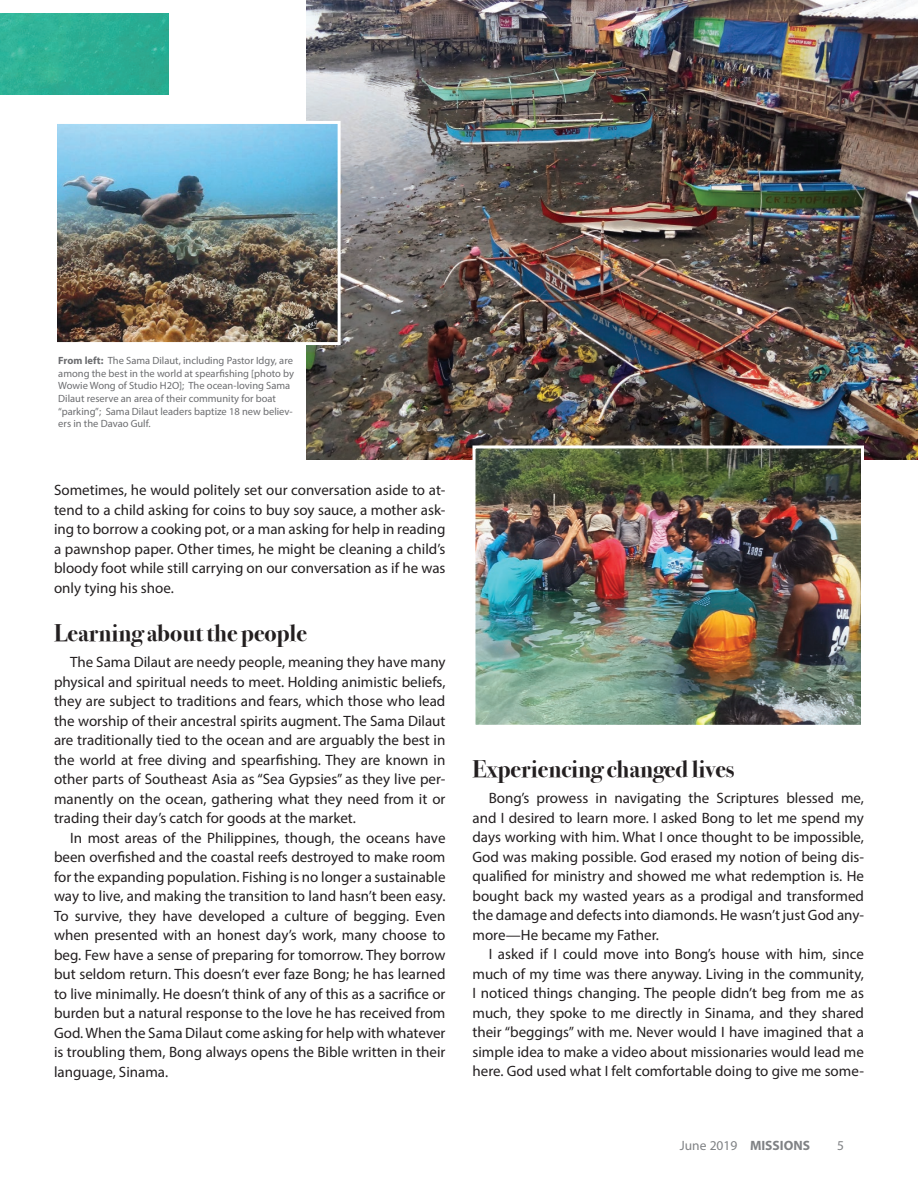
<style>
.page{position:relative;width:918px;height:1188px;background:#fff}
.page>*{position:absolute;margin:0;border:0;box-sizing:border-box;transform-origin:0 0}
.Minnella_bheds{font:700 24px "Bodoni Svty Two ITCTT";color:#231f20}
.Body_Text{font:15px/19.5px "Myriad Pro";color:#231f20;text-align:justify}
.PAGE____right_pg{font:13.5px "Myriad Pro";color:#808285}
.t1{font:10.5px/12.6px "Myriad Pro";color:#6c6d70}
.s1{font-weight:700}
</style>
<div class="page">
<img style="left:307px;top:0;width:611px;height:459px">
<img style="left:476px;top:450px;width:384px;height:274px">
<div style="left:472px;top:446px;width:392px;height:282px;border:3px solid #fff"></div>
<img style="left:0;top:14px;width:168px;height:80px">
<img style="left:58px;top:125px;width:279px;height:216px">
<div style="left:54px;top:121px;width:287px;height:224px;border:3px solid #fff"></div>
<p class="t1" style="left:58px;top:354px;width:237px"><span class="s1">From left:</span> The Sama Dilaut, including Pastor Idgy, are among the best in the world at spearfishing [photo by Wowie Wong of Studio H2O]; The ocean-loving Sama Dilaut reserve an area of their community for boat “parking”; Sama Dilaut leaders baptize 18 new believ&shy;ers in the Davao Gulf.</p>
<p class="Body_Text" style="left:54px;top:480px;width:393px">Sometimes, he would politely set our conversation aside to at&shy;tend to a child asking for coins to buy soy sauce, a mother ask&shy;ing to borrow a cooking pot, or a man asking for help in reading a pawnshop paper. Other times, he might be cleaning a child’s bloody foot while still carrying on our conversation as if he was only tying his shoe.</p>
<p class="Minnella_bheds" style="left:54px;top:613px;width:254px">Learning about the people</p>
<p class="Body_Text" style="left:54px;top:652px;width:393px;text-indent:16px">The Sama Dilaut are needy people, meaning they have many physical and spiritual needs to meet. Holding animistic beliefs, they are subject to traditions and fears, which those who lead the worship of their ancestral spirits augment. The Sama Dilaut are traditionally tied to the ocean and are arguably the best in the world at free diving and spearfishing. They are known in other parts of Southeast Asia as “Sea Gypsies” as they live per&shy;manently on the ocean, gathering what they need from it or trading their day’s catch for goods at the market.</p>
<p class="Body_Text" style="left:54px;top:828px;width:393px;text-indent:16px">In most areas of the Philippines, though, the oceans have been overfished and the coastal reefs destroyed to make room for the expanding population. Fishing is no longer a sustainable way to live, and making the transition to land hasn’t been easy.<br>To survive, they have developed a culture of begging. Even when presented with an honest day’s work, many choose to beg. Few have a sense of preparing for tomorrow. They borrow but seldom return. This doesn’t ever faze Bong; he has learned to live minimally. He doesn’t think of any of this as a sacrifice or burden but a natural response to the love he has received from God. When the Sama Dilaut come asking for help with whatever is troubling them, Bong always opens the Bible written in their language, Sinama.</p>
<p class="Minnella_bheds" style="left:472px;top:749px;width:263px">Experiencing changed lives</p>
<p class="Body_Text" style="left:472px;top:788px;width:393px;text-indent:16px">Bong’s prowess in navigating the Scriptures blessed me, and I desired to learn more. I asked Bong to let me spend my days working with him. What I once thought to be impossible, God was making possible. God erased my notion of being dis&shy;qualified for ministry and showed me what redemption is. He bought back my wasted years as a prodigal and transformed the damage and defects into diamonds. He wasn’t just God any&shy;more—He became my Father.</p>
<p class="Body_Text" style="left:472px;top:944px;width:393px;text-indent:16px">I asked if I could move into Bong’s house with him, since much of my time was there anyway. Living in the community, I noticed things changing. The people didn’t beg from me as much, they spoke to me directly in Sinama, and they shared their “beggings” with me. Never would I have imagined that a simple idea to make a video about missionaries would lead me here. God used what I felt comfortable doing to give me some-</p>
<p class="PAGE____right_pg" style="left:680px;top:1137px;width:132px">June 2019 <span class="s1">MISSIONS</span></p>
<p class="PAGE____right_pg" style="left:837px;top:1137px;width:8px">5</p>
</div>
